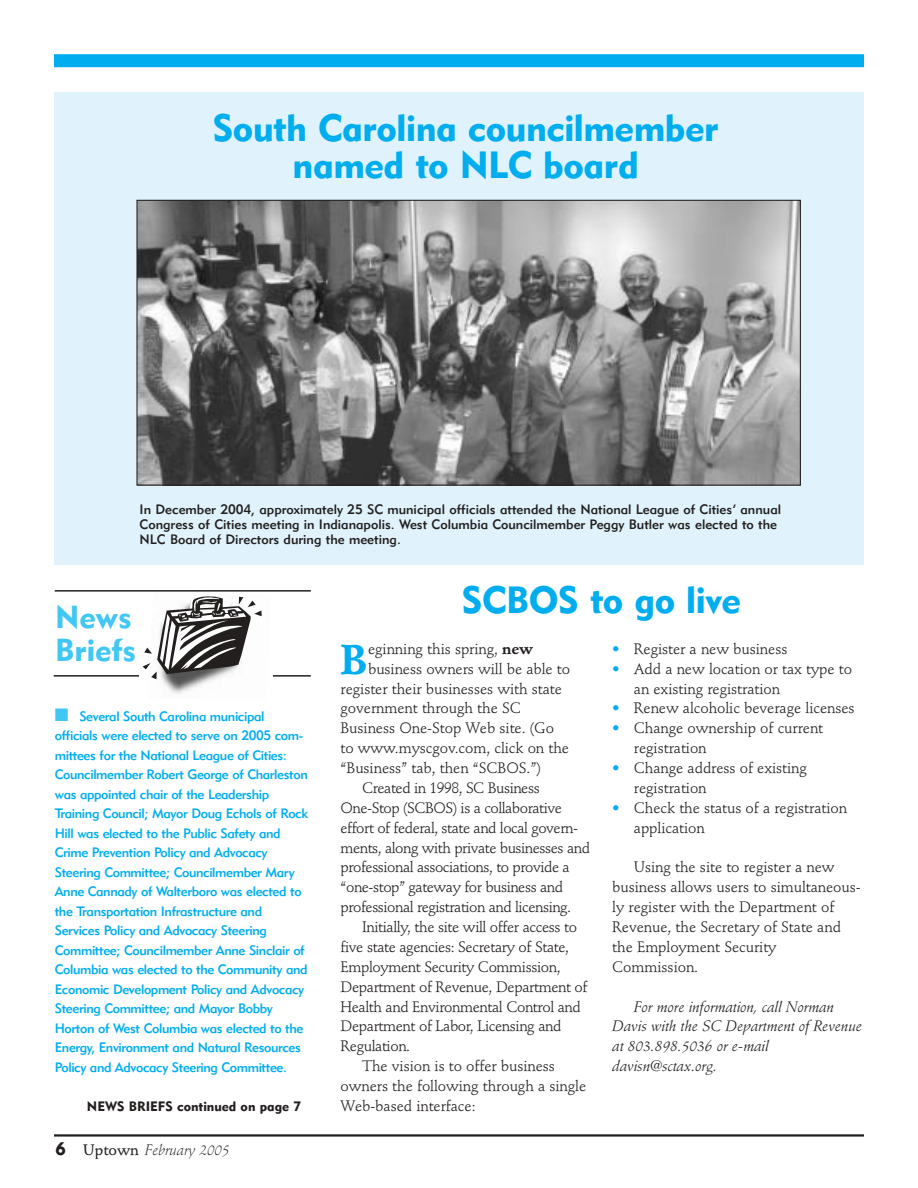
<style>
.page{position:relative;width:918px;height:1188px;background:#fff}
.page>*{position:absolute;margin:0;border:0;box-sizing:border-box;transform-origin:0 0}
.t1{font:700 41.25px "Stempel Schneidler";color:#00adef}
.t2{font:37.5px/37.5px "Geometric 415 BT Black A";letter-spacing:-.01em;color:#00adef;text-align:center}
.t3{font:31.5px/33px "Geometric 415 BT Black A";color:#41c7f4}
.t4{font:15px/20px "Stempel Schneidler";letter-spacing:-.005em;color:#231f1f}
.t5{font:15px "Stempel Schneidler";letter-spacing:-.03em;color:#231f1f}
.t6{font:15px "Stempel Schneidler";letter-spacing:-.025em;color:#231f1f}
.t7{font:italic 15px/20px "Stempel Schneidler";letter-spacing:-.005em;color:#231f1f}
.t8{font:italic 300 15px "Stempel Schneidler";color:#231f1f}
.t9{font:13.5px/19.5px "Geometric 415 BT Medium A";letter-spacing:-.03em;color:#00adef}
.t10{font:13.5px/15px "Geometric 415 BT Medium A";color:#231f1f}
.t11{font:13.5px "Geometric 415 BT Black A";color:#231f1f}
.s1{font-weight:700}
.s2{color:#00adef}
.s3{color:#41c7f4}
.s4{font-family:"Geometric 415 BT Black A";font-weight:400;font-style:normal;font-size:18px}
.s5{font-weight:500;font-style:normal}
</style>
<div class="page">
<hr style="left:54px;top:1134px;width:810px;height:3px;background:#231f1f">
<div style="left:54px;top:54px;width:810px;height:13px;background:#00adef"></div>
<hr style="left:54px;top:675px;width:257px;height:2px;background:#231f1f">
<div style="left:140px;top:591px;width:133px;height:108px;background:#fff"></div>
<hr style="left:55px;top:590px;width:256px;height:2px;background:#231f1f">
<div style="left:54px;top:92px;width:810px;height:472px;background:#e0f3fd"></div>
<img style="left:138px;top:202px;width:661px;height:282px">
<svg style="left:143px;top:590px;width:119px;height:102px"></svg>
<h2 class="t2" style="left:213px;top:113px;width:508px">South Carolina councilmember named to NLC board</h2>
<p class="t10" style="left:140px;top:504px;width:643px">In December 2004, approximately 25 SC municipal officials attended the National League of Cities’ annual<br>Congress of Cities meeting in Indianapolis. West Columbia Councilmember Peggy Butler was elected to the<br>NLC Board of Directors during the meeting.</p>
<h2 class="t2" style="left:462px;top:585px;width:281px">SCBOS to go live</h2>
<h1 class="t1" style="left:341px;top:642px;width:28px">B</h1>
<p class="t4" style="left:368px;top:640px;width:166px">eginning this spring, <span class="s1">new</span></p>
<h3 class="t3" style="left:55px;top:603px;width:82px">News<br>Briefs</h3>
<p class="t4" style="left:612px;top:640px;width:177px"><span class="s2">•</span> Register a new business</p>
<p class="t4" style="left:634px;top:660px;width:220px;text-indent:-22px"><span class="s2">•</span> Add a new location or tax type to an existing registration</p>
<p class="t4" style="left:612px;top:700px;width:244px"><span class="s2">•</span> Renew alcoholic beverage licenses</p>
<p class="t4" style="left:634px;top:720px;width:191px;text-indent:-22px"><span class="s2">•</span> Change ownership of current registration</p>
<p class="t4" style="left:634px;top:760px;width:175px;text-indent:-22px"><span class="s2">•</span> Change address of existing registration</p>
<p class="t4" style="left:634px;top:799px;width:215px;text-indent:-22px"><span class="s2">•</span> Check the status of a registration application</p>
<p class="t4" style="left:612px;top:859px;width:250px;text-indent:22px">Using the site to register a new business allows users to simultaneous&shy;ly register with the Department of<br>Revenue, the Secretary of State and the Employment Security<br>Commission.</p>
<p class="t7" style="left:612px;top:998px;width:251px;text-indent:22px">For more information, call Norman<br>Davis with the SC Department of Revenue at 803.898.5036 or e-mail davisn@sctax.org.</p>
<p class="t4" style="left:368px;top:660px;width:204px">business owners will be able to</p>
<p class="t4" style="left:341px;top:680px;width:223px">register their businesses with state</p>
<p class="t4" style="left:341px;top:700px;width:182px">government through the SC</p>
<p class="t4" style="left:341px;top:720px;width:215px">Business One-Stop Web site. (Go</p>
<p class="t4" style="left:341px;top:740px;width:230px">to www.myscgov.com, click on the</p>
<p class="t4" style="left:341px;top:759px;width:202px">“Business” tab, then “SCBOS.”)</p>
<p class="t5" style="left:362px;top:782px;width:179px">Created in 1998, SC Business</p>
<p class="t5" style="left:341px;top:801px;width:223px">One-Stop (SCBOS) is a collaborative</p>
<p class="t5" style="left:341px;top:821px;width:239px">effort of federal, state and local govern-</p>
<p class="t5" style="left:341px;top:841px;width:251px">ments, along with private businesses and</p>
<p class="t5" style="left:341px;top:861px;width:231px">professional associations, to provide a</p>
<p class="t5" style="left:341px;top:881px;width:224px">“one-stop” gateway for business and</p>
<p class="t5" style="left:341px;top:901px;width:232px">professional registration and licensing.</p>
<p class="t6" style="left:362px;top:921px;width:217px">Initially, the site will offer access to</p>
<p class="t6" style="left:341px;top:941px;width:230px">five state agencies: Secretary of State,</p>
<p class="t6" style="left:341px;top:960px;width:222px">Employment Security Commission,</p>
<p class="t6" style="left:341px;top:980px;width:249px">Department of Revenue, Department of</p>
<p class="t6" style="left:341px;top:1000px;width:242px">Health and Environmental Control and</p>
<p class="t6" style="left:341px;top:1020px;width:222px">Department of Labor, Licensing and</p>
<p class="t6" style="left:341px;top:1040px;width:71px">Regulation.</p>
<p class="t4" style="left:362px;top:1058px;width:194px">The vision is to offer business</p>
<p class="t4" style="left:341px;top:1077px;width:247px">owners the following through a single</p>
<p class="t4" style="left:341px;top:1097px;width:137px">Web-based interface:</p>
<p class="t9" style="left:55px;top:708px;width:255px"><span class="s3">■</span> Several South Carolina municipal officials were elected to serve on 2005 com&shy;mittees for the National League of Cities:<br>Councilmember Robert George of Charleston was appointed chair of the Leadership Training Council; Mayor Doug Echols of Rock Hill was elected to the Public Safety and Crime Prevention Policy and Advocacy Steering Committee; Councilmember Mary Anne Cannady of Walterboro was elected to the Transportation Infrastructure and Services Policy and Advocacy Steering Committee; Councilmember Anne Sinclair of Columbia was elected to the Community and Economic Development Policy and Advocacy Steering Committee; and Mayor Bobby Horton of West Columbia was elected to the Energy, Environment and Natural Resources Policy and Advocacy Steering Committee.</p>
<p class="t11" style="left:87px;top:1101px;width:216px">NEWS BRIEFS continued on page 7</p>
<p class="t8" style="left:56px;top:1144px;width:176px"><span class="s4">6</span> <span class="s5">Uptown</span> February 2005</p>
</div>
